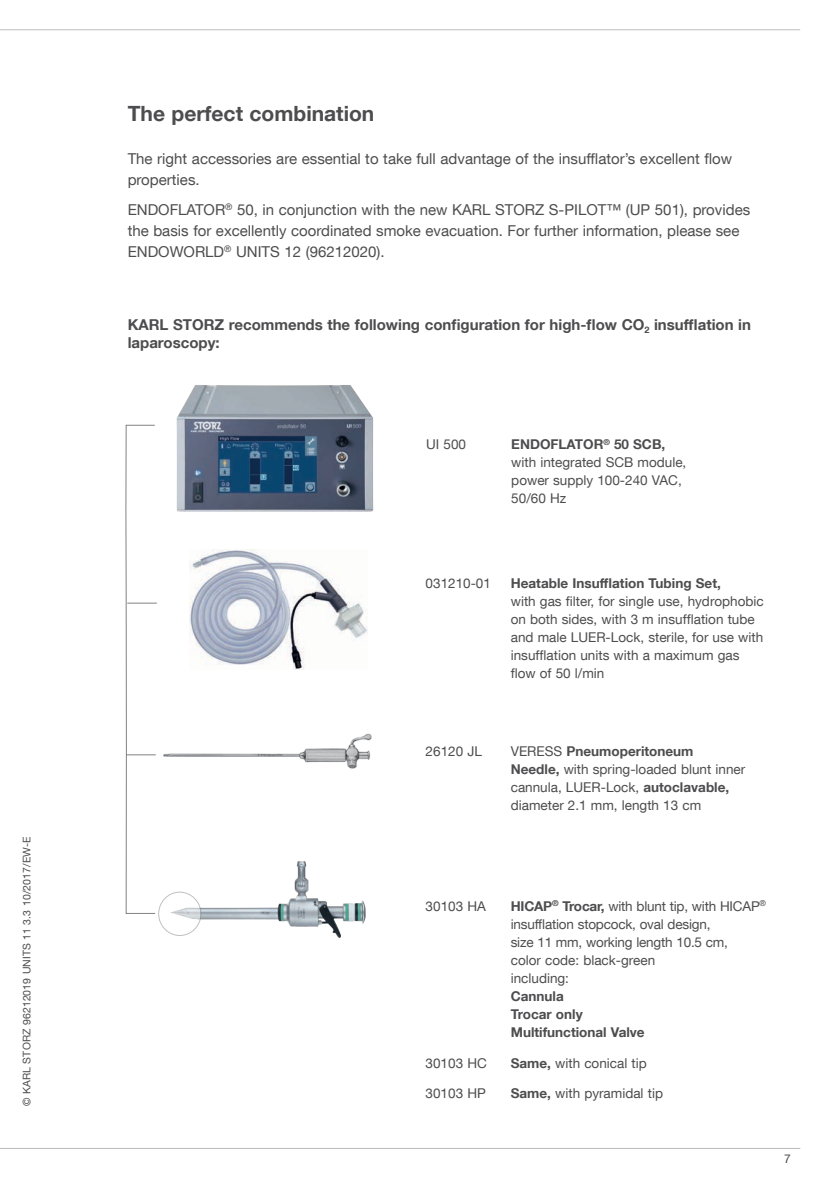
<style>
.page{position:relative;width:830px;height:1191px;background:#fff}
.page>*{position:absolute;margin:0;border:0;box-sizing:border-box;transform-origin:0 0}
.t1{font:700 21px "KS Helvetica Neue";color:#4d4d4f}
.t2{font:15px/21px "KS Helvetica Neue";color:#4d4d4f}
.t3{font:700 15px/18px "KS Helvetica Neue";color:#4d4d4f}
.t4{font:13.5px/18px "KS Helvetica Neue";color:#4d4d4f}
.t5{font:700 13.5px/18px "KS Helvetica Neue";color:#4d4d4f}
.t6{font:12px "KS Helvetica Neue";color:#4d4d4f}
.t7{font:10.5px "KS Helvetica Neue";letter-spacing:.01em;color:#4d4d4f}
.s1{font-weight:700}
</style>
<div class="page">
<hr style="left:0;top:29px;width:799px;height:1px;background:#bcbec0">
<hr style="left:0;top:1148px;width:799px;height:1px;background:#bcbec0">
<hr style="left:127px;top:603px;width:30px;height:1px;background:#808285">
<img style="left:190px;top:550px;width:178px;height:120px">
<img style="left:176px;top:385px;width:197px;height:127px">
<img style="left:170px;top:861px;width:195px;height:77px">
<img style="left:163px;top:733px;width:209px;height:36px">
<svg style="left:125px;top:424px;width:31px;height:490px"></svg>
<svg style="left:159px;top:892px;width:42px;height:43px"></svg>
<div style="left:158px;top:892px;width:43px;height:43px;border:1px solid #808285;border-radius:50%"></div>
<p class="t7" style="left:20px;top:1106px;width:271px;rotate:-90deg">© KARL STORZ 96212019 UNITS 11 3.3 10/2017/EW-E</p>
<h1 class="t1" style="left:128px;top:101px;width:248px">The perfect combination</h1>
<p class="t2" style="left:128px;top:148px;width:605px">The right accessories are essential to take full advantage of the insufflator’s excellent flow properties.</p>
<p class="t2" style="left:128px;top:198px;width:623px">ENDOFLATOR<sup>®</sup> 50, in conjunction with the new KARL STORZ S-PILOT™ (UP 501), provides the basis for excellently coordinated smoke evacuation. For further information, please see<br>Endo</p>
<p class="t2" style="left:170px;top:240px;width:25px">World</p>
<p class="t2" style="left:224px;top:240px;width:162px"><sup>®</sup> UNITS 12 (96212020).</p>
<p class="t3" style="left:128px;top:315px;width:624px">KARL STORZ recommends the following configuration for high-flow CO<sub>2</sub> insufflation in laparoscopy:</p>
<p class="t4" style="left:426px;top:435px;width:41px">UI 500</p>
<p class="t4" style="left:511px;top:435px;width:176px"><span class="s1">ENDOFLATOR</span><sup>®</sup> <span class="s1">50 SCB, </span>with integrated SCB module, power supply 100-240 VAC,<br>50/60 Hz</p>
<p class="t4" style="left:425px;top:574px;width:67px">031210-01</p>
<p class="t5" style="left:510px;top:574px;width:211px">Heatable Insufflation Tubing Set,</p>
<p class="t4" style="left:510px;top:592px;width:254px">with gas filter, for single use, hydrophobic on both sides, with 3 m insufflation tube and male LUER-Lock, sterile, for use with insufflation units with a maximum gas flow of 50 l/min</p>
<p class="t4" style="left:425px;top:742px;width:58px">26120 JL</p>
<p class="t4" style="left:510px;top:742px;width:236px">VERESS <span class="s1">Pneumoperitoneum<br>Needle,</span> with spring-loaded blunt inner cannula, LUER-Lock, <span class="s1">autoclavable, </span>diameter 2.1 mm, length 13 cm</p>
<p class="t4" style="left:425px;top:896px;width:62px">30103 HA</p>
<p class="t4" style="left:510px;top:896px;width:257px"><span class="s1">HICAP</span><sup>®</sup> <span class="s1">Trocar,</span> with blunt tip, with HICAP<sup>® </sup>insufflation stopcock, oval design,<br>size 11 mm, working length 10.5 cm,<br>color code: black-green<br>including:</p>
<p class="t5" style="left:510px;top:986px;width:135px">Cannula<br>Trocar only<br>Multifunctional Valve</p>
<p class="t4" style="left:425px;top:1053px;width:63px">30103 HC</p>
<p class="t4" style="left:510px;top:1053px;width:137px"><span class="s1">Same,</span> with conical tip</p>
<p class="t4" style="left:425px;top:1084px;width:62px">30103 HP</p>
<p class="t4" style="left:510px;top:1084px;width:154px"><span class="s1">Same,</span> with pyramidal tip</p>
<p class="t6" style="left:783px;top:1151px;width:8px">7</p>
</div>
